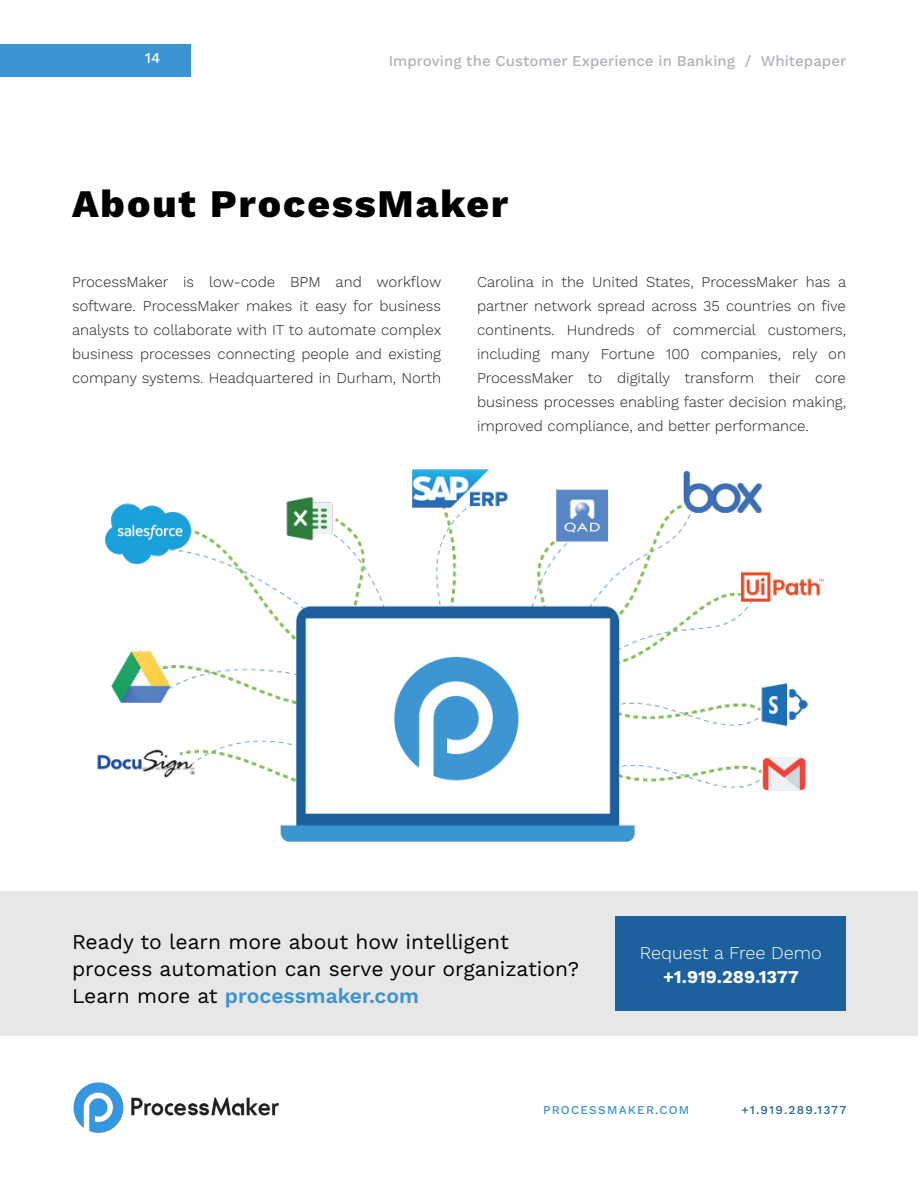
<style>
.page{position:relative;width:918px;height:1188px;background:#fff}
.page>*{position:absolute;margin:0;border:0;box-sizing:border-box;transform-origin:0 0}
.t1{font:800 39px "Work Sans";letter-spacing:.05em;color:#000}
.t2{font:21px/27px "Work Sans";color:#000}
.t3{font:300 18px "Work Sans";color:#fff}
.t4{font:700 18px "Work Sans";color:#fff}
.t5{font:300 15px/24px "Work Sans";color:#221f20;text-align:justify}
.t6{font:500 15px "Work Sans";color:#b0b1b7}
.t7{font:500 15px "Work Sans";color:#fff}
.t8{font:500 12px "Work Sans";letter-spacing:.1em;color:#3b94d1}
.t9{font:500 12px "Work Sans";letter-spacing:.1em;color:#1c609d}
.s1{font-weight:600;color:#3b94d1}
</style>
<div class="page">
<div style="left:0;top:44px;width:191px;height:32px;background:#3b94d1"></div>
<img style="left:73px;top:1082px;width:207px;height:51px">
<div style="left:0;top:892px;width:918px;height:144px;background:#e7e7e7"></div>
<div style="left:616px;top:916px;width:230px;height:95px;background:#1c609d"></div>
<img style="left:97px;top:469px;width:727px;height:373px">
<p class="t7" style="left:145px;top:49px;width:17px">14</p>
<p class="t6" style="left:389px;top:52px;width:459px">Improving the Customer Experience in Banking / Whitepaper</p>
<h1 class="t1" style="left:72px;top:181px;width:438px">About ProcessMaker</h1>
<p class="t5" style="left:72px;top:270px;width:371px">ProcessMaker is low-code BPM and workflow software. ProcessMaker makes it easy for business analysts to collaborate with IT to automate complex business processes connecting people and existing company systems. Headquartered in Durham, North</p>
<p class="t5" style="left:477px;top:270px;width:371px">Carolina in the United States, ProcessMaker has a partner network spread across 35 countries on five continents. Hundreds of commercial customers, including many Fortune 100 companies, rely on ProcessMaker to digitally transform their core business processes enabling faster decision making, improved compliance, and better performance.</p>
<h2 class="t2" style="left:72px;top:929px;width:509px">Ready to learn more about how intelligent process automation can serve your organization?<br>Learn more at <span class="s1">processmaker.com</span></h2>
<p class="t3" style="left:640px;top:942px;width:183px">Request a Free Demo</p>
<p class="t4" style="left:663px;top:966px;width:137px">+1.919.289.1377</p>
<p class="t8" style="left:543px;top:1103px;width:148px">PROCESSMAKER.COM</p>
<p class="t9" style="left:742px;top:1103px;width:106px">+1.919.289.1377</p>
</div>
